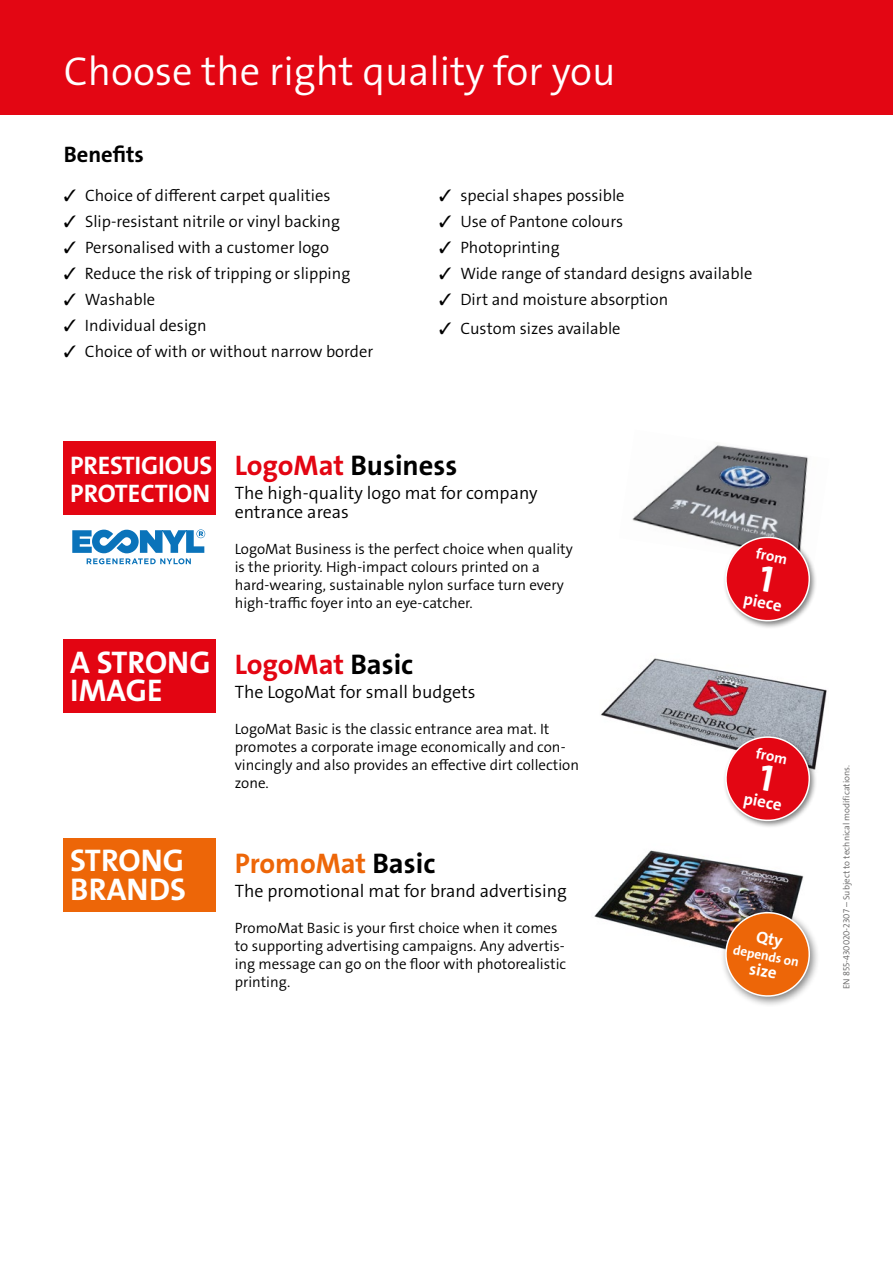
<style>
.page{position:relative;width:893px;height:1263px;background:#fff}
.page>*{position:absolute;margin:0;border:0;box-sizing:border-box;transform-origin:0 0}
.t1{font:300 40.5px "The Sans Os F";color:#fff}
.t2{font:700 31.5px/28.5px "The Sans Os F";color:#fff}
.t3{font:700 28.5px "The Sans Os F";color:#000}
.t4{font:700 28.5px "The Sans Os F";color:#ed6608}
.t5{font:700 28.5px "The Sans Os F";color:#e30512}
.t6{font:700 25.5px/28.5px "The Sans Os F";letter-spacing:-.01em;color:#fff}
.t7{font:700 22.5px "The Sans Os F";color:#000}
.t8{font:300 18px/19.5px "The Sans Os F";color:#000}
.t9{font:700 16.8px "The Sans Os F";color:#fff}
.t10{font:300 16.5px "The Sans Os F";color:#000}
.t11{font:300 15px/18px "The Sans Os F";color:#000}
.t12{font:700 15px "The Sans Os F";color:#fff}
.t13{font:700 13.5px "The Sans Os F";color:#fff}
.t14{font:300 9px "The Sans Os F";color:#646363}
.s1{color:#e30512}
.s2{color:#000}
</style>
<div class="page">
<img style="left:594px;top:850px;width:210px;height:98px">
<div style="left:0;top:0;width:893px;height:115px;background:#e30613"></div>
<img style="left:601px;top:658px;width:226px;height:94px">
<img style="left:632px;top:445px;width:177px;height:98px">
<div style="left:64px;top:640px;width:152px;height:73px;background:#e30512"></div>
<div style="left:64px;top:839px;width:152px;height:73px;background:#ed6608"></div>
<div style="left:64px;top:441px;width:152px;height:73px;background:#e30512"></div>
<div style="left:720px;top:907px;width:101px;height:101px;background:#000;opacity:.5"></div>
<div style="left:723px;top:734px;width:95px;height:95px;background:#000;opacity:.5"></div>
<div style="left:723px;top:534px;width:95px;height:95px;background:#000;opacity:.5"></div>
<svg style="left:72px;top:529px;width:133px;height:35px"></svg>
<svg style="left:721px;top:907px;width:94px;height:92px;background:#d9864d"></svg>
<svg style="left:721px;top:732px;width:94px;height:92px"></svg>
<svg style="left:721px;top:532px;width:94px;height:92px"></svg>
<h1 class="t1" style="left:64px;top:46px;width:553px">Choose the right quality for you</h1>
<h3 class="t7" style="left:64px;top:140px;width:82px">Benefits</h3>
<p class="t10" style="left:64px;top:185px;width:268px">✓ Choice of different carpet qualities</p>
<p class="t10" style="left:64px;top:211px;width:278px">✓ Slip-resistant nitrile or vinyl backing</p>
<p class="t10" style="left:64px;top:237px;width:267px">✓ Personalised with a customer logo</p>
<p class="t10" style="left:64px;top:263px;width:288px">✓ Reduce the risk of tripping or slipping</p>
<p class="t10" style="left:64px;top:289px;width:93px">✓ Washable</p>
<p class="t10" style="left:64px;top:315px;width:144px">✓ Individual design</p>
<p class="t10" style="left:64px;top:341px;width:311px">✓ Choice of with or without narrow border</p>
<p class="t10" style="left:439px;top:185px;width:187px">✓ special shapes possible</p>
<p class="t10" style="left:439px;top:211px;width:186px">✓ Use of Pantone colours</p>
<p class="t10" style="left:439px;top:237px;width:122px">✓ Photoprinting</p>
<p class="t10" style="left:439px;top:263px;width:315px">✓ Wide range of standard designs available</p>
<p class="t10" style="left:439px;top:289px;width:231px">✓ Dirt and moisture absorption</p>
<p class="t10" style="left:439px;top:317px;width:183px">✓ Custom sizes available</p>
<h3 class="t6" style="left:70px;top:451px;width:144px">PRESTIGIOUS<br>PROTECTION</h3>
<h3 class="t3" style="left:235px;top:447px;width:224px"><span class="s1">LogoMat</span> Business</h3>
<p class="t8" style="left:235px;top:483px;width:304px">The high-quality logo mat for company entrance areas</p>
<p class="t11" style="left:235px;top:540px;width:340px">LogoMat Business is the perfect choice when quality is the priority. High-impact colours printed on a hard-wearing, sustainable nylon surface turn every high-traffic foyer into an eye-catcher.</p>
<h2 class="t2" style="left:70px;top:648px;width:142px">A STRONG<br>IMAGE</h2>
<h2 class="t2" style="left:70px;top:847px;width:117px">STRONG<br>BRANDS</h2>
<h3 class="t5" style="left:235px;top:646px;width:180px">LogoMat <span class="s2">Basic</span></h3>
<p class="t8" style="left:235px;top:683px;width:242px">The LogoMat for small budgets</p>
<p class="t11" style="left:235px;top:720px;width:346px">LogoMat Basic is the classic entrance area mat. It promotes a corporate image economically and con&shy;vincingly and also provides an effective dirt collection zone.</p>
<h3 class="t4" style="left:235px;top:845px;width:202px">PromoMat <span class="s2">Basic</span></h3>
<p class="t8" style="left:235px;top:881px;width:334px">The promotional mat for brand advertising</p>
<p class="t11" style="left:235px;top:919px;width:333px">PromoMat Basic is your first choice when it comes to supporting advertising campaigns. Any advertis&shy;ing message can go on the floor with photorealistic printing.</p>
<p class="t12" style="left:758px;top:544px;width:33px;rotate:11deg">from</p>
<p class="t9" style="left:746px;top:588px;width:40px;rotate:11deg">piece</p>
<p class="t12" style="left:758px;top:743px;width:33px;rotate:11deg">from</p>
<p class="t9" style="left:746px;top:787px;width:40px;rotate:11deg">piece</p>
<p class="t13" style="left:735px;top:941px;width:68px;rotate:11deg">depends on</p>
<p class="t9" style="left:752px;top:958px;width:29px;rotate:11deg">size</p>
<p class="t14" style="left:841px;top:989px;width:225px;rotate:-90deg">EN 855-430020-2307 – Subject to technical modifications.</p>
</div>
